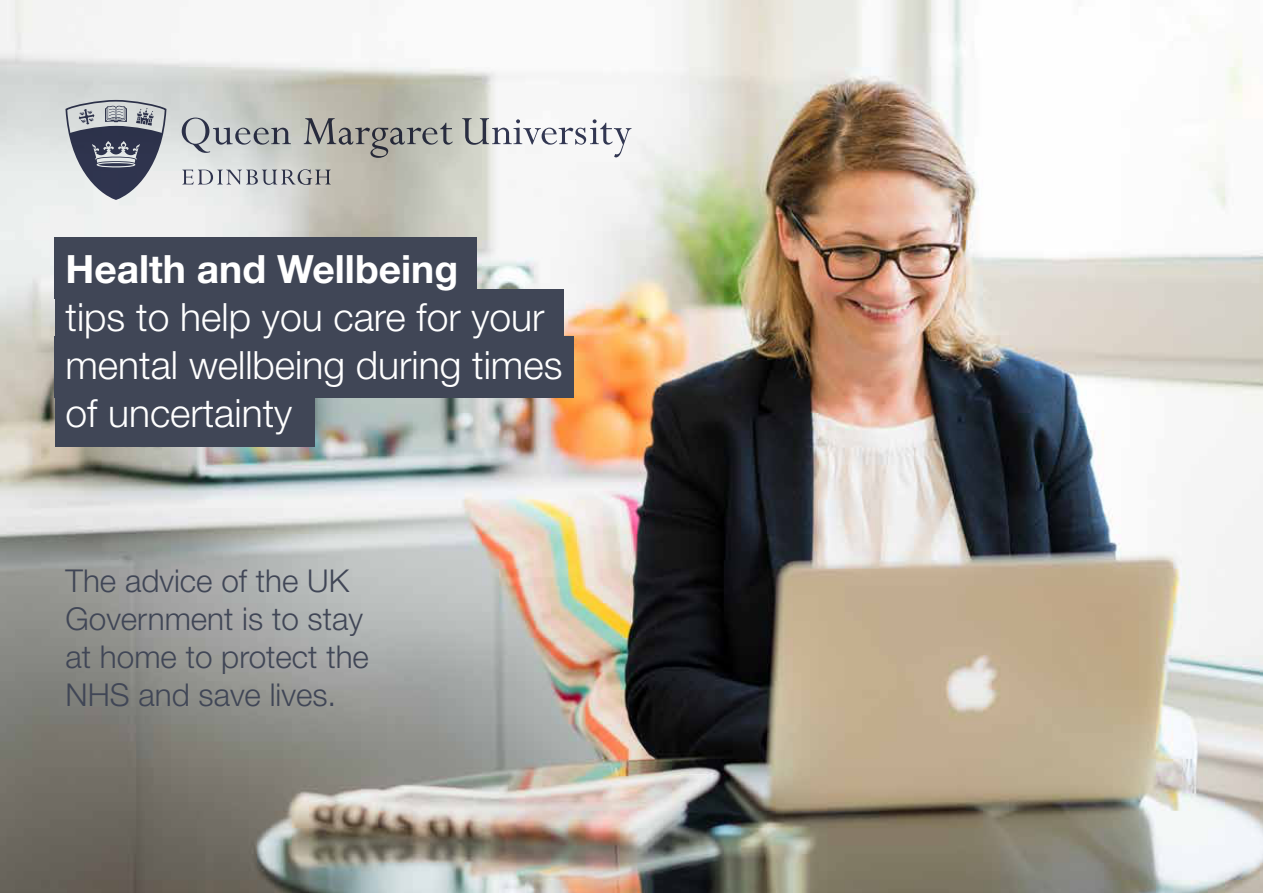
<style>
.page{position:relative;width:1263px;height:893px;background:#fff}
.page>*{position:absolute;margin:0;border:0;box-sizing:border-box;transform-origin:0 0}
.t1{font:300 39px/48px "Helvetica Neue LT Std";color:#fff}
.t2{font:700 39px "Helvetica Neue LT Std";color:#fff}
.t3{font:300 31.5px/37.8px "Helvetica Neue LT Std";color:#404656}
</style>
<div class="page">
<img style="left:0;top:0;width:1263px;height:893px">
<div style="left:55px;top:237px;width:422px;height:61px;background:#404656"></div>
<div style="left:55px;top:289px;width:508px;height:62px;background:#404656"></div>
<div style="left:55px;top:336px;width:519px;height:61px;background:#404656"></div>
<div style="left:55px;top:385px;width:259px;height:62px;background:#404656"></div>
<svg style="left:65px;top:100px;width:102px;height:100px;background:#8c909c"></svg>
<svg style="left:182px;top:118px;width:109px;height:35px;background:#b1b5b7"></svg>
<svg style="left:304px;top:118px;width:149px;height:40px;background:#a3a39c"></svg>
<svg style="left:462px;top:118px;width:169px;height:39px"></svg>
<svg style="left:182px;top:169px;width:149px;height:16px;background:#b2b4b8"></svg>
<p class="t2" style="left:65px;top:245px;width:394px">Health and Wellbeing</p>
<p class="t1" style="left:65px;top:293px;width:498px">tips to help you care for your mental wellbeing during times of uncertainty</p>
<p class="t3" style="left:65px;top:562px;width:305px">The advice of the UK<br>Government is to stay at home to protect the<br>NHS and save lives.</p>
</div>
